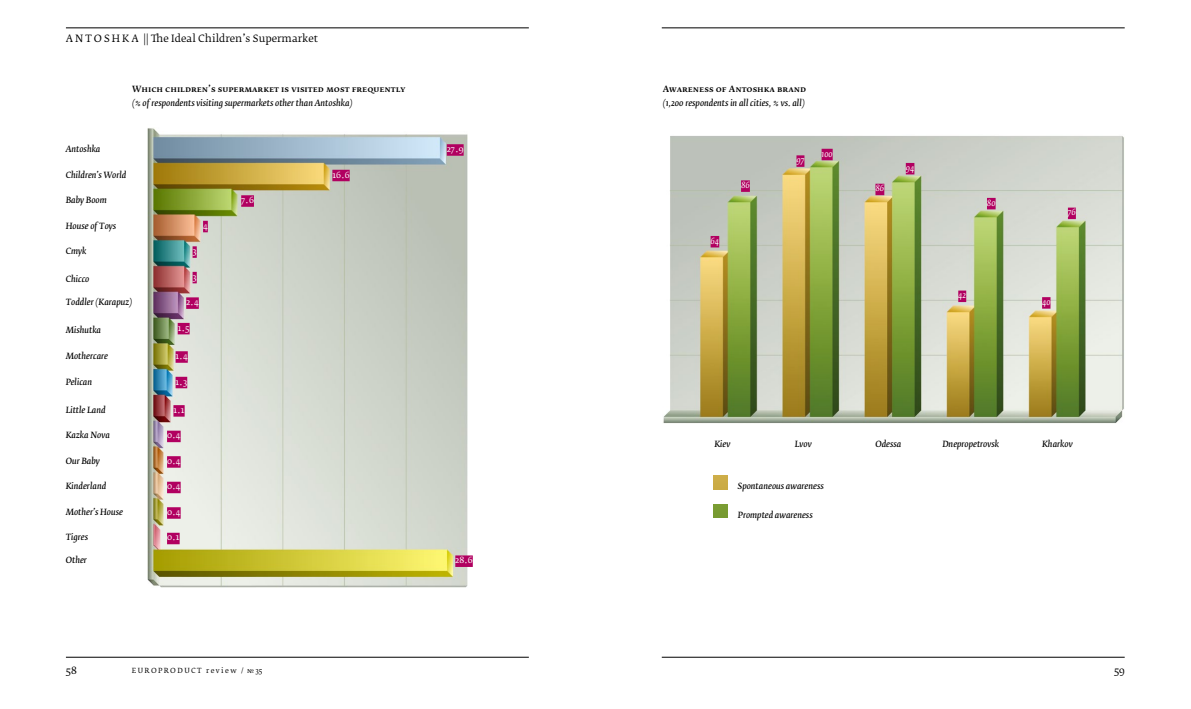
<style>
.page{position:relative;width:1191px;height:709px;background:#fff}
.page>*{position:absolute;margin:0;border:0;box-sizing:border-box;transform-origin:0 0}
.t1{font:10px "Fedra Serif B Pro";color:#000}
.t2{font:italic 8.5px "Fedra Serif B Pro";color:#000}
.t3{font:500 8.5px "Fedra Serif B Pro";color:#000}
.t4{font:8.5px "Fedra Serif B Pro";color:#fff}
.t5{font:italic 8.5px "Fedra Serif B Pro";color:#fff}
.t6{font:7px "Fedra Serif B Pro";letter-spacing:.2em;color:#000}
</style>
<div class="page">
<img style="left:663px;top:136px;width:461px;height:288px">
<div style="left:710px;top:236px;width:9px;height:11px;background:#b10060"></div>
<div style="left:741px;top:180px;width:9px;height:12px;background:#b10060"></div>
<div style="left:796px;top:155px;width:8px;height:12px;background:#b10060"></div>
<div style="left:821px;top:149px;width:11px;height:11px;background:#b10060"></div>
<div style="left:875px;top:184px;width:9px;height:11px;background:#b10060"></div>
<div style="left:905px;top:163px;width:9px;height:11px;background:#b10060"></div>
<div style="left:958px;top:290px;width:8px;height:12px;background:#b10060"></div>
<div style="left:987px;top:198px;width:8px;height:11px;background:#b10060"></div>
<div style="left:1042px;top:297px;width:8px;height:12px;background:#b10060"></div>
<div style="left:1068px;top:208px;width:7px;height:11px;background:#b10060"></div>
<svg style="left:714px;top:476px;width:13px;height:13px"></svg>
<svg style="left:714px;top:504px;width:13px;height:13px"></svg>
<img style="left:147px;top:128px;width:321px;height:459px">
<div style="left:447px;top:144px;width:16px;height:12px;background:#b10060"></div>
<div style="left:332px;top:170px;width:18px;height:11px;background:#b10060"></div>
<div style="left:241px;top:195px;width:13px;height:12px;background:#b10060"></div>
<div style="left:203px;top:221px;width:5px;height:11px;background:#b10060"></div>
<svg style="left:193px;top:246px;width:4px;height:12px"></svg>
<svg style="left:193px;top:272px;width:4px;height:11px"></svg>
<div style="left:186px;top:297px;width:13px;height:12px;background:#b10060"></div>
<div style="left:178px;top:323px;width:12px;height:11px;background:#b10060"></div>
<div style="left:176px;top:351px;width:12px;height:12px;background:#b10060"></div>
<div style="left:176px;top:377px;width:11px;height:11px;background:#b10060"></div>
<div style="left:173px;top:405px;width:12px;height:11px;background:#b10060"></div>
<div style="left:167px;top:430px;width:14px;height:12px;background:#b10060"></div>
<div style="left:167px;top:456px;width:14px;height:11px;background:#b10060"></div>
<div style="left:167px;top:481px;width:14px;height:12px;background:#b10060"></div>
<div style="left:167px;top:507px;width:14px;height:12px;background:#b10060"></div>
<div style="left:167px;top:533px;width:13px;height:11px;background:#b10060"></div>
<div style="left:455px;top:555px;width:18px;height:12px;background:#b10060"></div>
<hr style="left:66px;top:27px;width:463px;height:1px;background:#000">
<hr style="left:66px;top:656px;width:463px;height:1px;background:#000">
<hr style="left:662px;top:27px;width:462px;height:1px;background:#000">
<hr style="left:662px;top:656px;width:462px;height:1px;background:#000">
<p class="t1" style="left:66px;top:32px;width:254px">A N T O S H K A || The Ideal Children’s Supermarket</p>
<p class="t3" style="left:132px;top:84px;width:275px">Which children’s supermarket is visited most frequently</p>
<p class="t2" style="left:132px;top:98px;width:222px">(% of respondents visiting supermarkets other than Antoshka)</p>
<p class="t2" style="left:66px;top:144px;width:36px">Antoshka</p>
<p class="t2" style="left:66px;top:169px;width:62px">Children’s World</p>
<p class="t2" style="left:66px;top:195px;width:43px">Baby Boom</p>
<p class="t2" style="left:66px;top:220px;width:52px">House of Toys</p>
<p class="t2" style="left:66px;top:246px;width:22px">Сmyk</p>
<p class="t2" style="left:66px;top:274px;width:25px">Chicco</p>
<p class="t2" style="left:66px;top:297px;width:68px">Toddler (Karapuz)</p>
<p class="t2" style="left:66px;top:325px;width:37px">Mishutka</p>
<p class="t2" style="left:66px;top:351px;width:44px">Mothercare</p>
<p class="t2" style="left:66px;top:376px;width:28px">Pelican</p>
<p class="t2" style="left:66px;top:404px;width:41px">Little Land</p>
<p class="t2" style="left:66px;top:430px;width:46px">Kazka Nova</p>
<p class="t2" style="left:66px;top:455px;width:36px">Our Baby</p>
<p class="t2" style="left:66px;top:481px;width:42px">Kinderland</p>
<p class="t2" style="left:66px;top:506px;width:59px">Mother’s House</p>
<p class="t2" style="left:66px;top:532px;width:24px">Tigres</p>
<p class="t2" style="left:66px;top:555px;width:23px">Оther</p>
<p class="t4" style="left:203px;top:220px;width:6px">4</p>
<p class="t4" style="left:193px;top:246px;width:6px">3</p>
<p class="t4" style="left:193px;top:271px;width:6px">3</p>
<p class="t4" style="left:186px;top:297px;width:14px">2.4</p>
<p class="t4" style="left:178px;top:322px;width:13px">1.5</p>
<p class="t4" style="left:176px;top:351px;width:14px">1.4</p>
<p class="t4" style="left:176px;top:376px;width:13px">1.3</p>
<p class="t4" style="left:173px;top:404px;width:13px">1.1</p>
<p class="t4" style="left:167px;top:430px;width:15px">0.4</p>
<p class="t4" style="left:167px;top:455px;width:15px">0.4</p>
<p class="t4" style="left:167px;top:481px;width:15px">0.4</p>
<p class="t4" style="left:167px;top:506px;width:15px">0.4</p>
<p class="t4" style="left:167px;top:532px;width:14px">0.1</p>
<p class="t4" style="left:241px;top:195px;width:14px">7.6</p>
<p class="t4" style="left:332px;top:169px;width:19px">16.6</p>
<p class="t4" style="left:447px;top:144px;width:18px">27.9</p>
<p class="t4" style="left:455px;top:555px;width:19px">28.6</p>
<p class="t3" style="left:662px;top:84px;width:145px">Awareness of Antoshka brand</p>
<p class="t2" style="left:662px;top:98px;width:144px">(1,200 respondents in all cities, % vs. all)</p>
<p class="t5" style="left:741px;top:180px;width:10px">86</p>
<p class="t5" style="left:796px;top:155px;width:9px">97</p>
<p class="t5" style="left:821px;top:148px;width:13px">100</p>
<p class="t5" style="left:710px;top:235px;width:10px">64</p>
<p class="t5" style="left:875px;top:183px;width:10px">86</p>
<p class="t5" style="left:905px;top:162px;width:10px">94</p>
<p class="t5" style="left:987px;top:197px;width:10px">80</p>
<p class="t5" style="left:958px;top:290px;width:9px">42</p>
<p class="t5" style="left:1068px;top:207px;width:9px">76</p>
<p class="t5" style="left:1042px;top:296px;width:10px">40</p>
<p class="t2" style="left:714px;top:438px;width:17px">Kiev</p>
<p class="t2" style="left:795px;top:438px;width:18px">Lvov</p>
<p class="t2" style="left:875px;top:438px;width:28px">Odessa</p>
<p class="t2" style="left:942px;top:438px;width:58px">Dnepropetrovsk</p>
<p class="t2" style="left:1042px;top:438px;width:32px">Kharkov</p>
<p class="t2" style="left:738px;top:481px;width:87px">Spontaneous awareness</p>
<p class="t2" style="left:738px;top:509px;width:76px">Prompted awareness</p>
<p class="t1" style="left:66px;top:663px;width:12px">58</p>
<p class="t1" style="left:1114px;top:663px;width:12px">59</p>
<p class="t6" style="left:132px;top:666px;width:132px">EUROPRODUCT review / №35</p>
</div>
